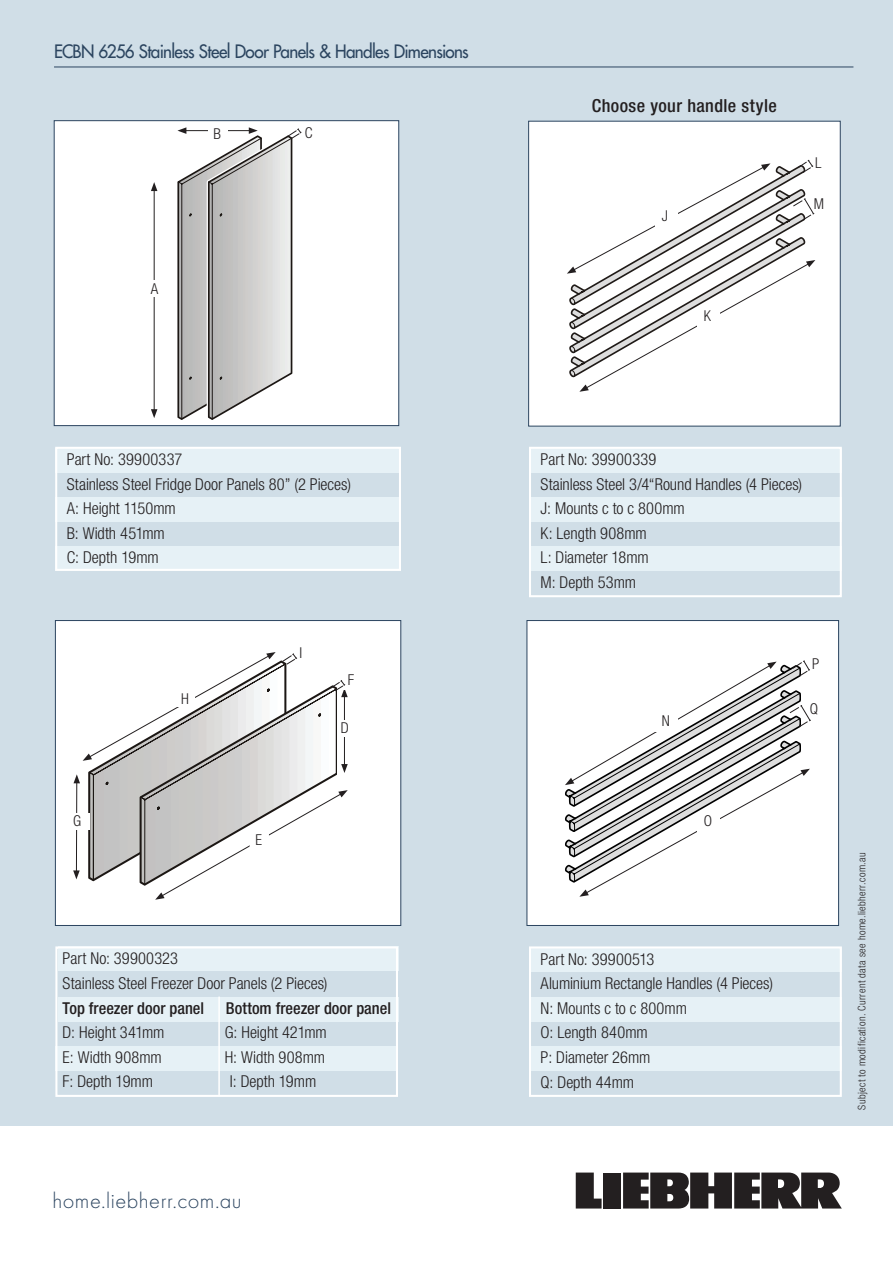
<style>
.page{position:relative;width:893px;height:1263px;background:#d0dee7}
.page>*{position:absolute;margin:0;border:0;box-sizing:border-box;transform-origin:0 0}
.t1{font:300 22.5px "Futura";letter-spacing:.02em;color:#2c4560}
._01_Titelkopf_links{font:18px "Futura";letter-spacing:-.04em;color:#2c4560;scale:.95 1}
._01_Copy_Helvetica_c{font:500 condensed 18px "Helvetica Neue LTW1 G";letter-spacing:.02em;color:#231f20}
.ps_attribute_pi{font:300 condensed 16.35px/24.6px "Helvetica Neue LTW1 G";color:#231f20}
.ps_attribute_pi-2{font:500 condensed 16.35px "Helvetica Neue LTW1 G";color:#231f20}
.t2{font:300 condensed 15px "Helvetica Neue LTW1 G";color:#231f20}
._01_Feature_Blocksat{font:300 condensed 10.5px "Helvetica Neue LTW1 G";letter-spacing:.04em;color:#231f20}
</style>
<div class="page">
<div style="left:55px;top:1046px;width:341px;height:24px;background:#e6f1f6"></div>
<div style="left:58px;top:997px;width:341px;height:24px;background:#e6f1f6"></div>
<div style="left:58px;top:946px;width:341px;height:25px;background:#e6f1f6"></div>
<div style="left:55px;top:946px;width:343px;height:151px;border:2px solid #fff"></div>
<hr style="left:54px;top:67px;width:799px;height:1px;background:#2c4560">
<div style="left:0;top:1127px;width:893px;height:136px;background:#fff"></div>
<svg style="left:576px;top:1172px;width:26px;height:36px"></svg>
<div style="left:603px;top:1172px;width:18px;height:36px;background:#231f20"></div>
<svg style="left:623px;top:1172px;width:219px;height:36px;background:#474344"></svg>
<div style="left:55px;top:546px;width:346px;height:25px;background:#e6f1f6"></div>
<div style="left:55px;top:497px;width:346px;height:25px;background:#e6f1f6"></div>
<div style="left:55px;top:448px;width:346px;height:24px;background:#e6f1f6"></div>
<div style="left:55px;top:447px;width:346px;height:124px;border:2px solid #fff"></div>
<div style="left:529px;top:546px;width:313px;height:25px;background:#e6f1f6"></div>
<div style="left:529px;top:497px;width:313px;height:25px;background:#e6f1f6"></div>
<div style="left:529px;top:448px;width:313px;height:24px;background:#e6f1f6"></div>
<div style="left:529px;top:447px;width:313px;height:150px;border:2px solid #fff"></div>
<div style="left:529px;top:1046px;width:313px;height:24px;background:#e6f1f6"></div>
<div style="left:529px;top:997px;width:313px;height:24px;background:#e6f1f6"></div>
<div style="left:529px;top:947px;width:313px;height:25px;background:#e6f1f6"></div>
<div style="left:529px;top:946px;width:313px;height:151px;border:2px solid #fff"></div>
<div style="left:54px;top:120px;width:345px;height:306px;background:#fff;border:1px solid #2c4560"></div>
<hr style="left:154px;top:189px;width:1px;height:223px;background:#231f20">
<svg style="left:151px;top:182px;width:6px;height:9px"></svg>
<svg style="left:151px;top:409px;width:6px;height:9px"></svg>
<div style="left:145px;top:281px;width:20px;height:16px;background:#fff"></div>
<svg style="left:177px;top:127px;width:125px;height:293px"></svg>
<div style="left:55px;top:620px;width:346px;height:306px;background:#fff;border:1px solid #2c4560"></div>
<div style="left:528px;top:121px;width:312px;height:305px;background:#fff"></div>
<div style="left:527px;top:620px;width:312px;height:306px;background:#fff;border:1px solid #2c4560"></div>
<hr style="left:218px;top:996px;width:2px;height:100px;background:#fff">
<svg style="left:73px;top:652px;width:275px;height:248px"></svg>
<svg style="left:567px;top:160px;width:248px;height:232px"></svg>
<svg style="left:565px;top:660px;width:246px;height:237px"></svg>
<p class="_01_Titelkopf_links" style="left:54px;top:40px;width:438px">ECBN 6256 Stainless Steel Door Panels &amp; Handles Dimensions</p>
<p class="t2" style="left:214px;top:125px;width:9px">B</p>
<p class="t2" style="left:305px;top:124px;width:9px">C</p>
<p class="t2" style="left:151px;top:279px;width:9px">A</p>
<p class="ps_attribute_pi" style="left:67px;top:447px;width:117px">Part No: 39900337</p>
<p class="ps_attribute_pi" style="left:67px;top:472px;width:286px">Stainless Steel Fridge Door Panels 80” (2 Pieces)</p>
<p class="ps_attribute_pi" style="left:67px;top:496px;width:111px">A: Height 1150mm</p>
<p class="ps_attribute_pi" style="left:67px;top:521px;width:100px">B: Width 451mm</p>
<p class="ps_attribute_pi" style="left:67px;top:545px;width:93px">C: Depth 19mm</p>
<p class="t2" style="left:73px;top:812px;width:10px">G</p>
<p class="t2" style="left:181px;top:689px;width:9px">H</p>
<p class="t2" style="left:300px;top:644px;width:4px">I</p>
<p class="t2" style="left:348px;top:670px;width:8px">F</p>
<p class="t2" style="left:341px;top:719px;width:10px">D</p>
<p class="t2" style="left:255px;top:831px;width:8px">E</p>
<p class="ps_attribute_pi" style="left:63px;top:946px;width:117px">Part No: 39900323</p>
<p class="ps_attribute_pi" style="left:63px;top:971px;width:266px">Stainless Steel Freezer Door Panels (2 Pieces)</p>
<p class="ps_attribute_pi-2" style="left:63px;top:998px;width:330px">Top freezer door panel Bottom freezer door panel</p>
<p class="ps_attribute_pi" style="left:63px;top:1020px;width:103px">D: Height 341mm</p>
<p class="ps_attribute_pi" style="left:225px;top:1020px;width:104px">G: Height 421mm</p>
<p class="ps_attribute_pi" style="left:63px;top:1045px;width:101px">E: Width 908mm</p>
<p class="ps_attribute_pi" style="left:225px;top:1045px;width:102px">H: Width 908mm</p>
<p class="ps_attribute_pi" style="left:63px;top:1069px;width:92px">F: Depth 19mm</p>
<p class="ps_attribute_pi" style="left:230px;top:1069px;width:88px">I: Depth 19mm</p>
<p class="t1" style="left:52px;top:1188px;width:191px">home.liebherr.com.au</p>
<p class="_01_Copy_Helvetica_c" style="left:592px;top:95px;width:187px">Choose your handle style</p>
<p class="t2" style="left:662px;top:206px;width:8px">J</p>
<p class="t2" style="left:704px;top:307px;width:9px">K</p>
<p class="t2" style="left:815px;top:154px;width:8px">L</p>
<p class="t2" style="left:814px;top:195px;width:12px">M</p>
<p class="ps_attribute_pi" style="left:541px;top:447px;width:117px">Part No: 39900339</p>
<p class="ps_attribute_pi" style="left:541px;top:472px;width:263px">Stainless Steel 3/4“Round Handles (4 Pieces)<br>J: Mounts c to c 800mm</p>
<p class="ps_attribute_pi" style="left:541px;top:521px;width:108px">K: Length 908mm</p>
<p class="ps_attribute_pi" style="left:541px;top:545px;width:110px">L: Diameter 18mm<br>M: Depth 53mm</p>
<p class="t2" style="left:662px;top:711px;width:10px">N</p>
<p class="t2" style="left:812px;top:655px;width:9px">P</p>
<p class="t2" style="left:810px;top:700px;width:10px">Q</p>
<p class="t2" style="left:704px;top:812px;width:10px">O</p>
<p class="ps_attribute_pi" style="left:541px;top:947px;width:234px">Part No: 39900513<br>Aluminium Rectangle Handles (4 Pieces)<br>N: Mounts c to c 800mm<br>O: Length 840mm<br>P: Diameter 26mm<br>Q: Depth 44mm</p>
<p class="_01_Feature_Blocksat" style="left:856px;top:1110px;width:259px;rotate:-90deg">Subject to modification. Current data see home.liebherr.com.au</p>
</div>
